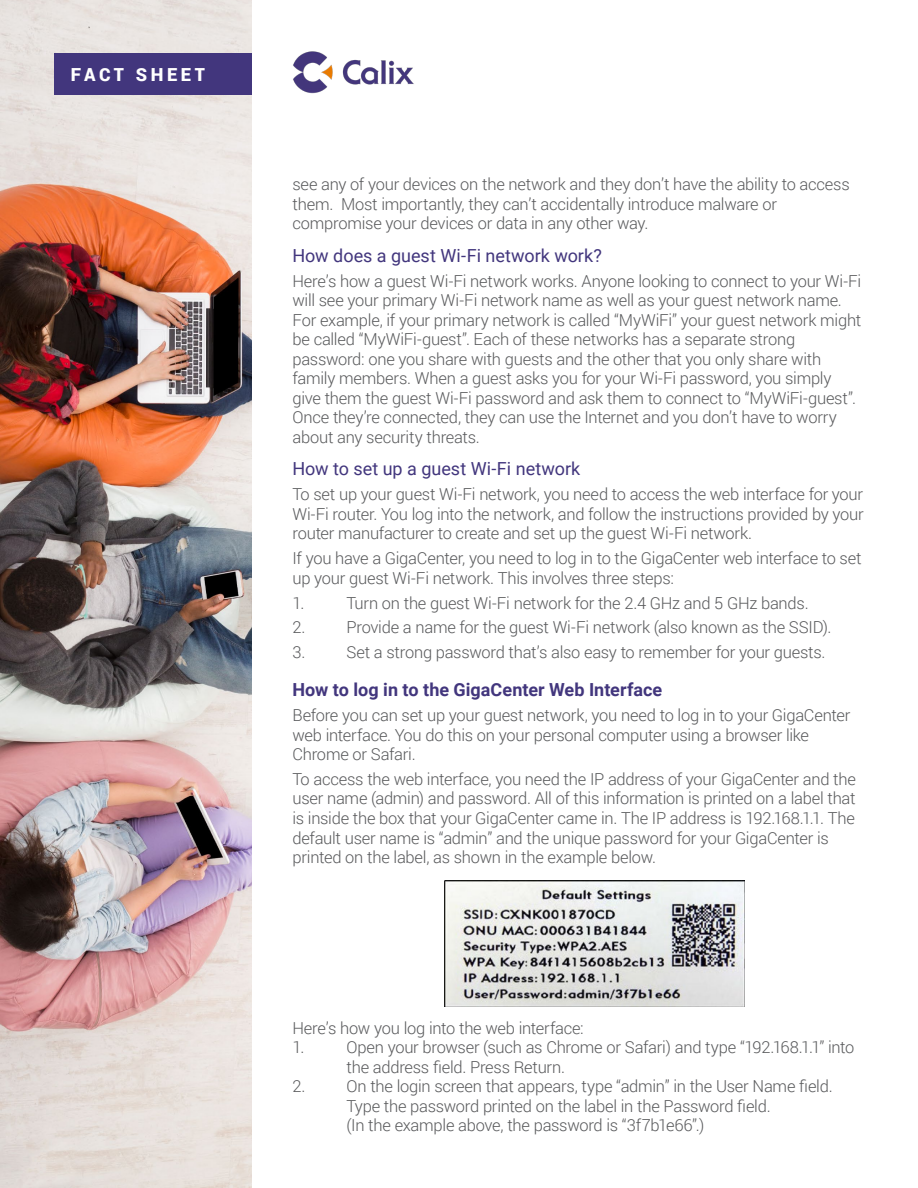
<style>
.page{position:relative;width:918px;height:1188px;background:#fff}
.page>*{position:absolute;margin:0;border:0;box-sizing:border-box;transform-origin:0 0}
.t1{font:18px "Roboto";color:#42367d}
.t2{font:700 18px "Roboto";color:#42367d}
.t3{font:900 18px "Roboto";letter-spacing:.2em;color:#fff}
.t4{font:300 16.5px/19.5px "Roboto";letter-spacing:-.015em;color:#58595b}
</style>
<div class="page">
<img style="left:0;top:0;width:252px;height:1188px">
<img style="left:293px;top:51px;width:121px;height:43px">
<div style="left:55px;top:53px;width:197px;height:41px;background:#42367d"></div>
<img style="left:445px;top:880px;width:299px;height:126px">
<p class="t3" style="left:71px;top:62px;width:136px">FACT SHEET</p>
<p class="t4" style="left:292px;top:174px;width:559px">see any of your devices on the network and they don’t have the ability to access them. Most importantly, they can’t accidentally introduce malware or compromise your devices or data in any other way.</p>
<p class="t1" style="left:292px;top:243px;width:311px">How does a guest Wi-Fi network work?</p>
<p class="t4" style="left:292px;top:271px;width:570px">Here’s how a guest Wi-Fi network works. Anyone looking to connect to your Wi-Fi will see your primary Wi-Fi network name as well as your guest network name.<br>For example, if your primary network is called “MyWiFi” your guest network might be called “MyWiFi-guest”. Each of these networks has a separate strong password: one you share with guests and the other that you only share with family members. When a guest asks you for your Wi-Fi password, you simply give them the guest Wi-Fi password and ask them to connect to “MyWiFi-guest”.<br>Once they’re connected, they can use the Internet and you don’t have to worry about any security threats.</p>
<p class="t1" style="left:292px;top:456px;width:289px">How to set up a guest Wi-Fi network</p>
<p class="t4" style="left:292px;top:484px;width:573px;text-align:justify">To set up your guest Wi-Fi network, you need to access the web interface for your Wi-Fi router. You log into the network, and follow the instructions provided by your router manufacturer to create and set up the guest Wi-Fi network.</p>
<p class="t4" style="left:292px;top:548px;width:571px">If you have a GigaCenter, you need to log in to the GigaCenter web interface to set up your guest Wi-Fi network. This involves three steps:</p>
<p class="t4" style="left:292px;top:592px;width:13px">1.</p>
<p class="t4" style="left:347px;top:592px;width:464px">Turn on the guest Wi-Fi network for the 2.4 GHz and 5 GHz bands.</p>
<p class="t4" style="left:292px;top:617px;width:14px">2.</p>
<p class="t4" style="left:347px;top:617px;width:486px">Provide a name for the guest Wi-Fi network (also known as the SSID).</p>
<p class="t4" style="left:292px;top:642px;width:14px">3.</p>
<p class="t4" style="left:347px;top:642px;width:481px">Set a strong password that’s also easy to remember for your guests.</p>
<p class="t2" style="left:292px;top:677px;width:371px">How to log in to the GigaCenter Web Interface</p>
<p class="t4" style="left:292px;top:705px;width:559px">Before you can set up your guest network, you need to log in to your GigaCenter web interface. You do this on your personal computer using a browser like<br>Chrome or Safari.</p>
<p class="t4" style="left:292px;top:769px;width:565px">To access the web interface, you need the IP address of your GigaCenter and the user name (admin) and password. All of this information is printed on a label that is inside the box that your GigaCenter came in. The IP address is 192.168.1.1. The default user name is “admin” and the unique password for your GigaCenter is printed on the label, as shown in the example below.</p>
<p class="t4" style="left:292px;top:1018px;width:293px">Here’s how you log into the web interface:<br>1.</p>
<p class="t4" style="left:347px;top:1037px;width:509px">Open your browser (such as Chrome or Safari) and type “192.168.1.1” into the address field. Press Return.</p>
<p class="t4" style="left:293px;top:1076px;width:14px">2.</p>
<p class="t4" style="left:347px;top:1076px;width:488px">On the login screen that appears, type “admin” in the User Name field.<br>Type the password printed on the label in the Password field.<br>(In the example above, the password is “3f7b1e66”.)</p>
</div>
